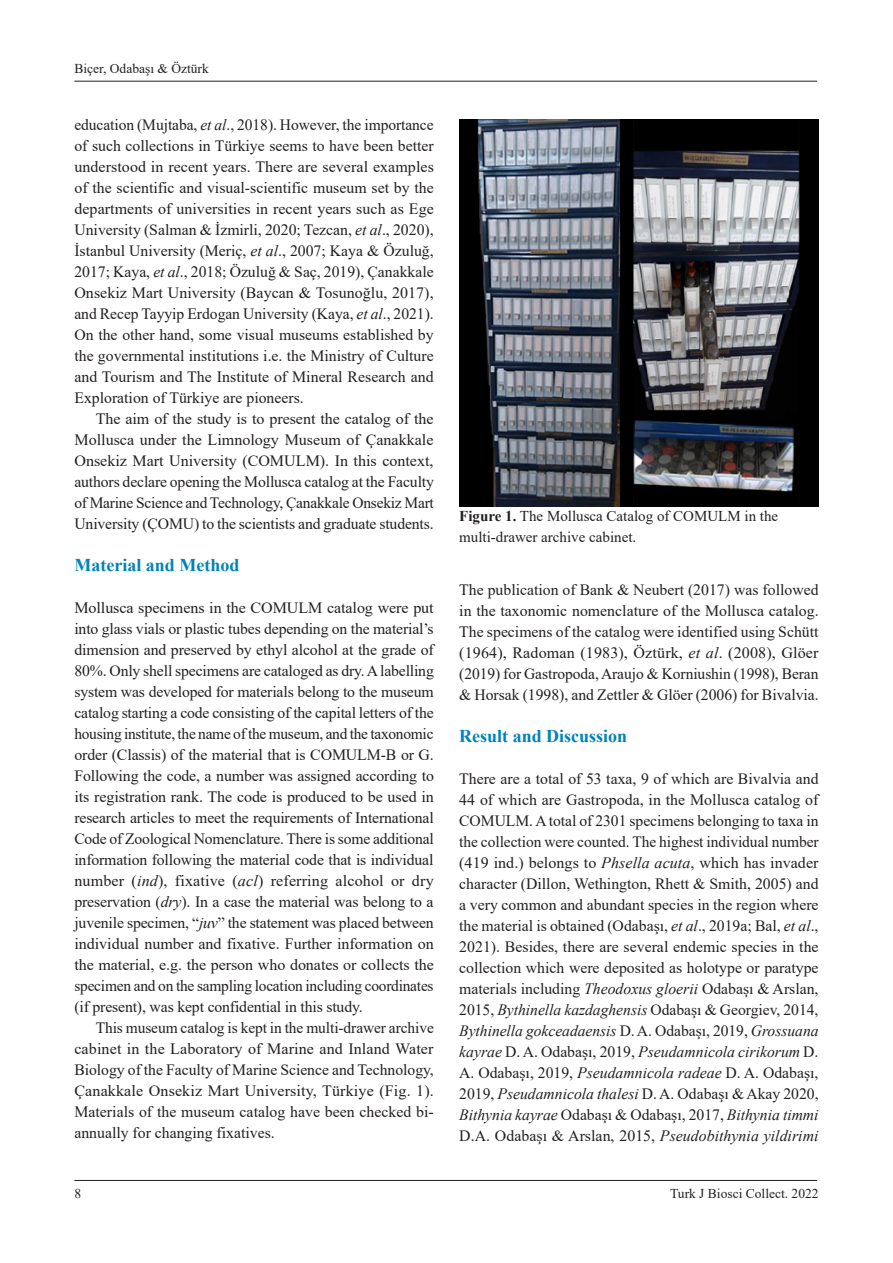
<style>
.page{position:relative;width:893px;height:1263px;background:#fff}
.page>*{position:absolute;margin:0;border:0;box-sizing:border-box;transform-origin:0 0}
.MetinAnaBaslik{font:700 18px "Times New Roman";color:#0082bb}
.AnaMetin{font:15.75px/21px "Times New Roman";color:#231f20;text-align:justify}
.AnaMetin-2{font:15px "Times New Roman";color:#231f20}
.t1{font:13.5px "Times New Roman";color:#231f20}
.s1{font-style:italic}
.s2{font-weight:700}
</style>
<div class="page">
<hr style="left:74px;top:81px;width:743px;height:1px;background:#231f20">
<hr style="left:74px;top:1180px;width:743px;height:1px;background:#231f20">
<img style="left:459px;top:119px;width:360px;height:387px">
<p class="t1" style="left:74px;top:59px;width:136px">Biçer, Odabaşı &amp; Öztürk</p>
<p class="AnaMetin" style="left:74px;top:114px;width:361px">education (Mujtaba, <span class="s1">et al</span>., 2018). However, the importance of such collections in Türkiye seems to have been better understood in recent years. There are several examples of the scientific and visual-scientific museum set by the departments of universities in recent years such as Ege University (Salman &amp; İzmirli, 2020; Tezcan, <span class="s1">et al</span>., 2020), İstanbul University (Meriç, <span class="s1">et al</span>., 2007; Kaya &amp; Özuluğ, 2017; Kaya, <span class="s1">et al</span>., 2018; Özuluğ &amp; Saç, 2019), Çanakkale Onsekiz Mart University (Baycan &amp; Tosunoğlu, 2017), and Recep Tayyip Erdogan University (Kaya, <span class="s1">et al</span>., 2021).<br>On the other hand, some visual museums established by the governmental institutions i.e. the Ministry of Culture and Tourism and The Institute of Mineral Research and Exploration of Türkiye are pioneers.</p>
<p class="AnaMetin" style="left:74px;top:408px;width:361px;text-indent:21px">The aim of the study is to present the catalog of the Mollusca under the Limnology Museum of Çanakkale Onsekiz Mart University (COMULM). In this context, authors declare opening the Mollusca catalog at the Faculty of Marine Science and Technology, Çanakkale Onsekiz Mart University (ÇOMU) to the scientists and graduate students.</p>
<p class="MetinAnaBaslik" style="left:74px;top:552px;width:166px">Material and Method</p>
<p class="AnaMetin" style="left:74px;top:597px;width:361px">Mollusca specimens in the COMULM catalog were put into glass vials or plastic tubes depending on the material’s dimension and preserved by ethyl alcohol at the grade of 80%. Only shell specimens are cataloged as dry. A labelling system was developed for materials belong to the museum catalog starting a code consisting of the capital letters of the housing institute, the name of the museum, and the taxonomic order (Classis) of the material that is COMULM-B or G.<br>Following the code, a number was assigned according to its registration rank. The code is produced to be used in research articles to meet the requirements of International Code of Zoological Nomenclature. There is some additional information following the material code that is individual number (<span class="s1">ind</span>), fixative (<span class="s1">acl</span>) referring alcohol or dry preservation (<span class="s1">dry</span>). In a case the material was belong to a juvenile specimen, “<span class="s1">juv</span>” the statement was placed between individual number and fixative. Further information on the material, e.g. the person who donates or collects the specimen and on the sampling location including coordinates (if present), was kept confidential in this study.</p>
<p class="AnaMetin" style="left:74px;top:1017px;width:361px;text-indent:21px">This museum catalog is kept in the multi-drawer archive cabinet in the Laboratory of Marine and Inland Water Biology of the Faculty of Marine Science and Technology, Çanakkale Onsekiz Mart University, Türkiye (Fig. 1).<br>Materials of the museum catalog have been checked bi&shy;annually for changing fixatives.</p>
<p class="AnaMetin-2" style="left:459px;top:505px;width:321px"><span class="s2">Figure 1.</span> The Mollusca Catalog of COMULM in the</p>
<p class="AnaMetin-2" style="left:459px;top:526px;width:179px">multi-drawer archive cabinet.</p>
<p class="AnaMetin" style="left:459px;top:579px;width:361px">The publication of Bank &amp; Neubert (2017) was followed in the taxonomic nomenclature of the Mollusca catalog.<br>The specimens of the catalog were identified using Schütt (1964), Radoman (1983), Öztürk, <span class="s1">et al</span>. (2008), Glöer (2019) for Gastropoda, Araujo &amp; Korniushin (1998), Beran &amp; Horsak (1998), and Zettler &amp; Glöer (2006) for Bivalvia.</p>
<p class="MetinAnaBaslik" style="left:459px;top:723px;width:170px">Result and Discussion</p>
<p class="AnaMetin" style="left:459px;top:768px;width:361px">There are a total of 53 taxa, 9 of which are Bivalvia and 44 of which are Gastropoda, in the Mollusca catalog of COMULM. A total of 2301 specimens belonging to taxa in the collection were counted. The highest individual number (419 ind.) belongs to <span class="s1">Phsella acuta</span>, which has invader character (Dillon, Wethington, Rhett &amp; Smith, 2005) and a very common and abundant species in the region where the material is obtained (Odabaşı, <span class="s1">et al</span>., 2019a; Bal, <span class="s1">et al</span>., 2021). Besides, there are several endemic species in the collection which were deposited as holotype or paratype materials including <span class="s1">Theodoxus gloerii</span> Odabaşı &amp; Arslan, 2015, <span class="s1">Bythinella kazdaghensis</span> Odabaşı &amp; Georgiev, 2014, <span class="s1">Bythinella gokceadaensis</span> D. A. Odabaşı, 2019, <span class="s1">Grossuana kayrae</span> D. A. Odabaşı, 2019, <span class="s1">Pseudamnicola cirikorum</span> D.<br>A. Odabaşı, 2019, <span class="s1">Pseudamnicola radeae</span> D. A. Odabaşı, 2019, <span class="s1">Pseudamnicola thalesi</span> D. A. Odabaşı &amp; Akay 2020, <span class="s1">Bithynia kayrae</span> Odabaşı &amp; Odabaşı, 2017, <span class="s1">Bithynia timmi </span>D.A. Odabaşı &amp; Arslan, 2015, <span class="s1">Pseudobithynia yildirimi</span></p>
<p class="t1" style="left:74px;top:1184px;width:8px">8</p>
<p class="t1" style="left:670px;top:1184px;width:150px">Turk J Biosci Collect. 2022</p>
</div>
